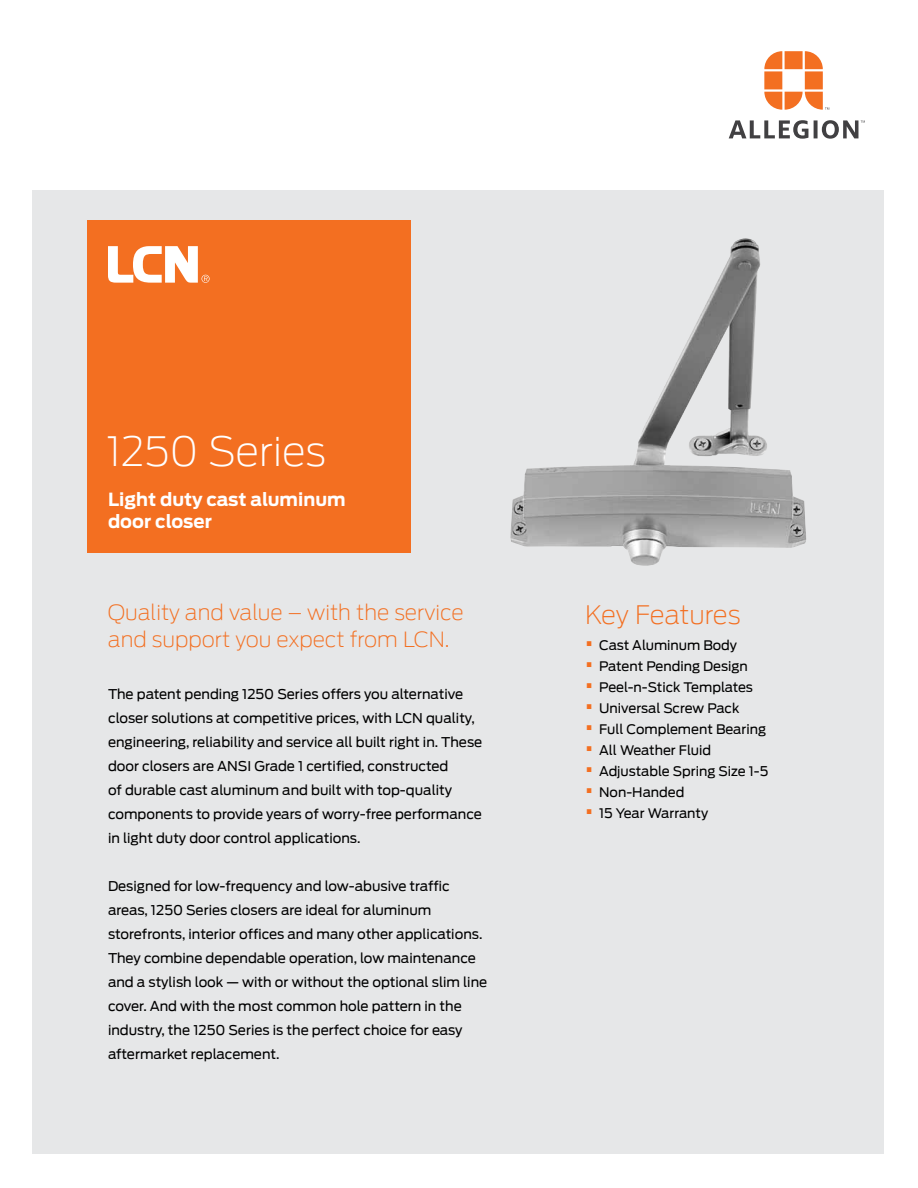
<style>
.page{position:relative;width:918px;height:1188px;background:#fff}
.page>*{position:absolute;margin:0;border:0;box-sizing:border-box;transform-origin:0 0}
.t1{font:200 40.5px "Antenna";color:#fff}
.t2{font:200 25.5px "Antenna";letter-spacing:-.015em;color:#f36f21}
.t3{font:200 21px/27px "Antenna";color:#f36f21}
.t4{font:700 18px/21.6px "Antenna";color:#fff}
.t5{font:13.5px/24px "Antenna";color:#000}
.t6{font:13.2px "Antenna";color:#000}
.s1{font-weight:700;font-size:21px;color:#f36f21}
</style>
<div class="page">
<div style="left:32px;top:190px;width:852px;height:964px;background:#e6e7e8"></div>
<div style="left:87px;top:220px;width:324px;height:334px;background:#f36f21"></div>
<svg style="left:764px;top:51px;width:65px;height:59px"></svg>
<svg style="left:729px;top:120px;width:136px;height:19px"></svg>
<svg style="left:108px;top:246px;width:102px;height:37px"></svg>
<img style="left:510px;top:238px;width:296px;height:328px">
<h1 class="t1" style="left:106px;top:428px;width:221px">1250 Series</h1>
<h3 class="t4" style="left:108px;top:489px;width:239px">Light duty cast aluminum door closer</h3>
<h3 class="t3" style="left:108px;top:599px;width:357px">Quality and value – with the service and support you expect from LCN.</h3>
<h2 class="t2" style="left:585px;top:600px;width:157px">Key Features</h2>
<p class="t6" style="left:585px;top:637px;width:154px"><span class="s1">•</span> Cast Aluminum Body</p>
<p class="t6" style="left:585px;top:658px;width:164px"><span class="s1">•</span> Patent Pending Design</p>
<p class="t6" style="left:585px;top:679px;width:169px"><span class="s1">•</span> Peel-n-Stick Templates</p>
<p class="t6" style="left:585px;top:700px;width:156px"><span class="s1">•</span> Universal Screw Pack</p>
<p class="t6" style="left:585px;top:721px;width:183px"><span class="s1">•</span> Full Complement Bearing</p>
<p class="t6" style="left:585px;top:742px;width:128px"><span class="s1">•</span> All Weather Fluid</p>
<p class="t6" style="left:585px;top:763px;width:185px"><span class="s1">•</span> Adjustable Spring Size 1-5</p>
<p class="t6" style="left:585px;top:784px;width:101px"><span class="s1">•</span> Non-Handed</p>
<p class="t6" style="left:585px;top:805px;width:125px"><span class="s1">•</span> 15 Year Warranty</p>
<p class="t5" style="left:108px;top:682px;width:376px">The patent pending 1250 Series offers you alternative closer solutions at competitive prices, with LCN quality, engineering, reliability and service all built right in. These door closers are ANSI Grade 1 certified, constructed<br>of durable cast aluminum and built with top-quality components to provide years of worry-free performance in light duty door control applications.</p>
<p class="t5" style="left:108px;top:874px;width:381px">Designed for low-frequency and low-abusive traffic areas, 1250 Series closers are ideal for aluminum storefronts, interior offices and many other applications.<br>They combine dependable operation, low maintenance and a stylish look — with or without the optional slim line cover. And with the most common hole pattern in the industry, the 1250 Series is the perfect choice for easy aftermarket replacement.</p>
</div>
